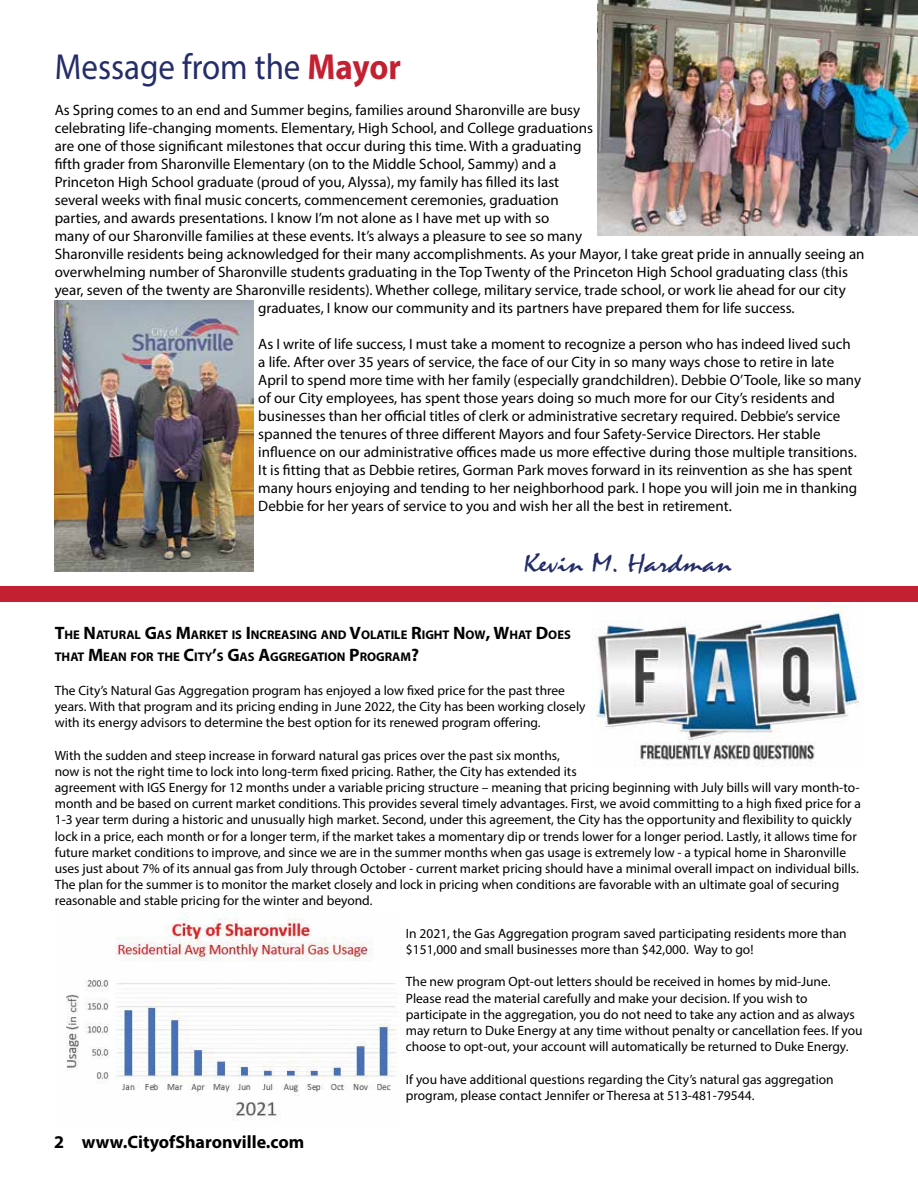
<style>
.page{position:relative;width:918px;height:1188px;background:#fff}
.page>*{position:absolute;margin:0;border:0;box-sizing:border-box;transform-origin:0 0}
.t1{font:36.3px "Myriad Pro";color:#242d69;scale:.91 1}
.t2{font:27px "Mistral";color:#242d69;scale:1.25 1}
.t3{font:700 18px "Myriad Pro";color:#000}
.t4{font:15px/18px "Myriad Pro";color:#000}
.t5{font:13.5px/16.2px "Myriad Pro";color:#000}
.t6{font:700 12.6px/21.6px "Myriad Pro";color:#000}
.s1{font-weight:700;color:#c32032}
.s2{font-size:18px}
</style>
<div class="page">
<img style="left:591px;top:603px;width:268px;height:164px">
<div style="left:0;top:586px;width:918px;height:16px;background:#c32032"></div>
<img style="left:598px;top:0;width:320px;height:235px">
<img style="left:54px;top:301px;width:200px;height:271px">
<img style="left:66px;top:914px;width:332px;height:206px">
<h1 class="t1" style="left:55px;top:44px;width:382px">Message from the <span class="s1">Mayor</span></h1>
<p class="t4" style="left:55px;top:100px;width:527px">As Spring comes to an end and Summer begins, families around Sharonville are busy</p>
<p class="t4" style="left:55px;top:118px;width:540px">celebrating life-changing moments. Elementary, High School, and College graduations</p>
<p class="t4" style="left:55px;top:136px;width:528px">are one of those significant milestones that occur during this time. With a graduating</p>
<p class="t4" style="left:55px;top:154px;width:503px">fifth grader from Sharonville Elementary (on to the Middle School, Sammy) and a</p>
<p class="t4" style="left:55px;top:172px;width:506px">Princeton High School graduate (proud of you, Alyssa), my family has filled its last</p>
<p class="t4" style="left:55px;top:190px;width:505px">several weeks with final music concerts, commencement ceremonies, graduation</p>
<p class="t4" style="left:55px;top:208px;width:496px">parties, and awards presentations. I know I’m not alone as I have met up with so</p>
<p class="t4" style="left:55px;top:226px;width:529px">many of our Sharonville families at these events. It’s always a pleasure to see so many</p>
<p class="t4" style="left:55px;top:244px;width:811px">Sharonville residents being acknowledged for their many accomplishments. As your Mayor, I take great pride in annually seeing an</p>
<p class="t4" style="left:55px;top:262px;width:795px">overwhelming number of Sharonville students graduating in the Top Twenty of the Princeton High School graduating class (this</p>
<p class="t4" style="left:55px;top:280px;width:793px">year, seven of the twenty are Sharonville residents). Whether college, military service, trade school, or work lie ahead for our city</p>
<p class="t4" style="left:258px;top:298px;width:538px">graduates, I know our community and its partners have prepared them for life success.</p>
<p class="t4" style="left:258px;top:334px;width:604px">As I write of life success, I must take a moment to recognize a person who has indeed lived such a life. After over 35 years of service, the face of our City in so many ways chose to retire in late April to spend more time with her family (especially grandchildren). Debbie O’Toole, like so many of our City employees, has spent those years doing so much more for our City’s residents and businesses than her official titles of clerk or administrative secretary required. Debbie’s service spanned the tenures of three different Mayors and four Safety-Service Directors. Her stable influence on our administrative offices made us more effective during those multiple transitions.<br>It is fitting that as Debbie retires, Gorman Park moves forward in its reinvention as she has spent many hours enjoying and tending to her neighborhood park. I hope you will join me in thanking Debbie for her years of service to you and wish her all the best in retirement.</p>
<h2 class="t2" style="left:524px;top:548px;width:168px">Kevin M. Hardman</h2>
<p class="t6" style="left:55px;top:624px;width:518px"><span class="s2">T</span>HE <span class="s2">N</span>ATURAL <span class="s2">G</span>AS <span class="s2">M</span>ARKET IS <span class="s2">I</span> NCREASING AND <span class="s2">V</span>OLATILE <span class="s2">R</span>IGHT <span class="s2">N</span>OW<span class="s2">, W</span>HAT <span class="s2">D</span>OES<br>THAT <span class="s2">M</span>EAN FOR THE <span class="s2">C</span>ITY<span class="s2">’</span>S <span class="s2">G</span>AS <span class="s2">A</span>GG REGATION <span class="s2">P</span>ROGRAM<span class="s2">?</span></p>
<p class="t5" style="left:55px;top:682px;width:532px">The City’s Natural Gas Aggregation program has enjoyed a low fixed price for the past three years. With that program and its pricing ending in June 2022, the City has been working closely with its energy advisors to determine the best option for its renewed program offering.</p>
<p class="t5" style="left:55px;top:747px;width:808px">With the sudden and steep increase in forward natural gas prices over the past six months,<br>now is not the right time to lock into long-term fixed pricing. Rather, the City has extended its<br>agreement with IGS Energy for 12 months under a variable pricing structure – meaning that pricing beginning with July bills will vary month-to&shy;month and be based on current market conditions. This provides several timely advantages. First, we avoid committing to a high fixed price for a 1-3 year term during a historic and unusually high market. Second, under this agreement, the City has the opportunity and flexibility to quickly lock in a price, each month or for a longer term, if the market takes a momentary dip or trends lower for a longer period. Lastly, it allows time for future market conditions to improve, and since we are in the summer months when gas usage is extremely low - a typical home in Sharonville uses just about 7% of its annual gas from July through October - current market pricing should have a minimal overall impact on individual bills.<br>The plan for the summer is to monitor the market closely and lock in pricing when conditions are favorable with an ultimate goal of securing reasonable and stable pricing for the winter and beyond.</p>
<p class="t5" style="left:406px;top:925px;width:442px">In 2021, the Gas Aggregation program saved participating residents more than $151,000 and small businesses more than $42,000. Way to go!</p>
<p class="t5" style="left:406px;top:974px;width:458px">The new program Opt-out letters should be received in homes by mid-June.<br>Please read the material carefully and make your decision. If you wish to participate in the aggregation, you do not need to take any action and as always may return to Duke Energy at any time without penalty or cancellation fees. If you choose to opt-out, your account will automatically be returned to Duke Energy.</p>
<p class="t5" style="left:406px;top:1071px;width:429px">If you have additional questions regarding the City’s natural gas aggregation program, please contact Jennifer or Theresa at 513-481-79544.</p>
<h3 class="t3" style="left:54px;top:1130px;width:252px">2 www.CityofSharonville.com</h3>
</div>
